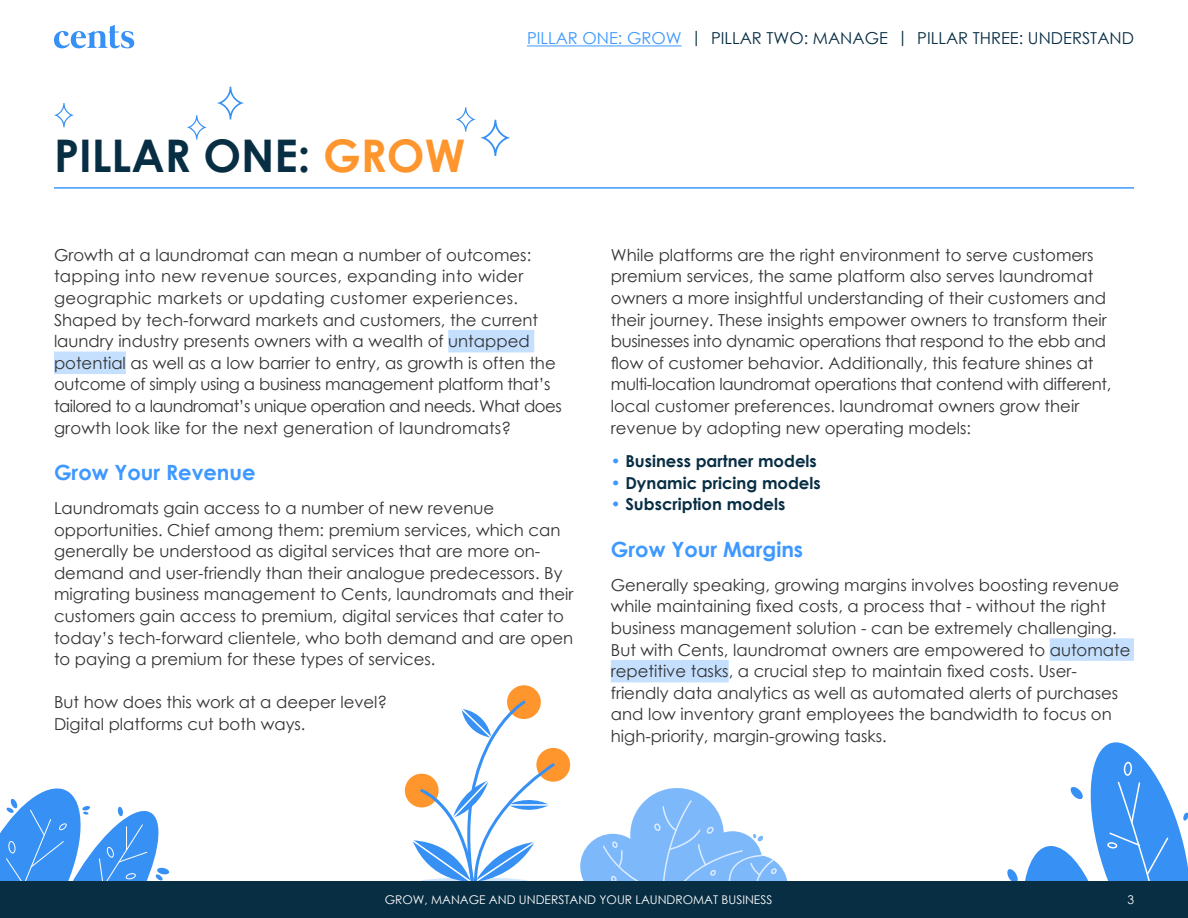
<style>
.page{position:relative;width:1188px;height:918px;background:#fff}
.page>*{position:absolute;margin:0;border:0;box-sizing:border-box;transform-origin:0 0}
.t1{font:700 45px "Century Gothic";color:#082e44}
.t2{font:700 21px "Century Gothic";color:#3d98ff}
.t3{font:16.5px/21.6px "Century Gothic";color:#333}
.t4{font:700 16.5px "Century Gothic";color:#082e44}
.t5{font:16.5px "Century Gothic";color:#082e44}
.t6{font:12px "Century Gothic";color:#fff}
.s1{color:#ff952d}
.s2{color:#3d98ff}
</style>
<div class="page">
<hr style="left:527px;top:46px;width:155px;height:1px;background:#3d98ff">
<svg style="left:54px;top:25px;width:80px;height:23px"></svg>
<svg style="left:1007px;top:742px;width:181px;height:140px"></svg>
<svg style="left:0;top:788px;width:169px;height:94px"></svg>
<div style="left:507px;top:685px;width:34px;height:34px;background:#ff952d;border-radius:50%"></div>
<div style="left:405px;top:774px;width:34px;height:33px;background:#ff952d;border-radius:50%"></div>
<svg style="left:412px;top:700px;width:376px;height:182px"></svg>
<div style="left:448px;top:330px;width:86px;height:22px;background:#c5e0ff"></div>
<div style="left:54px;top:352px;width:72px;height:22px;background:#c5e0ff"></div>
<div style="left:1050px;top:638px;width:84px;height:23px;background:#c5e0ff"></div>
<div style="left:611px;top:660px;width:118px;height:22px;background:#c5e0ff"></div>
<svg style="left:456px;top:107px;width:54px;height:49px"></svg>
<svg style="left:217px;top:87px;width:27px;height:32px"></svg>
<svg style="left:54px;top:103px;width:20px;height:24px"></svg>
<svg style="left:187px;top:115px;width:20px;height:25px"></svg>
<hr style="left:54px;top:187px;width:1080px;height:2px;background:#3d98ff">
<div style="left:0;top:882px;width:1188px;height:36px;background:#082e44"></div>
<h1 class="t1" style="left:54px;top:122px;width:413px">PILLAR ONE: <span class="s1">GROW</span></h1>
<p class="t5" style="left:527px;top:26px;width:609px"><span class="s2">PILLAR ONE: GROW</span> | PILLAR TWO: MANAGE | PILLAR THREE: UNDERSTAND</p>
<p class="t3" style="left:54px;top:244px;width:509px">Growth at a laundromat can mean a number of outcomes: tapping into new revenue sources, expanding into wider geographic markets or updating customer experiences.<br>Shaped by tech-forward markets and customers, the current laundry industry presents owners with a wealth of untapped potential as well as a low barrier to entry, as growth is often the outcome of simply using a business management platform that’s tailored to a laundromat’s unique operation and needs. What does growth look like for the next generation of laundromats?</p>
<p class="t2" style="left:54px;top:457px;width:203px">Grow Your Revenue</p>
<p class="t3" style="left:54px;top:497px;width:521px">Laundromats gain access to a number of new revenue opportunities. Chief among them: premium services, which can generally be understood as digital services that are more on&shy;demand and user-friendly than their analogue predecessors. By migrating business management to Cents, laundromats and their customers gain access to premium, digital services that cater to today’s tech-forward clientele, who both demand and are open to paying a premium for these types of services.</p>
<p class="t3" style="left:54px;top:691px;width:335px">But how does this work at a deeper level?<br>Digital platforms cut both ways.</p>
<p class="t3" style="left:611px;top:244px;width:502px">While platforms are the right environment to serve customers premium services, the same platform also serves laundromat owners a more insightful understanding of their customers and their journey. These insights empower owners to transform their businesses into dynamic operations that respond to the ebb and flow of customer behavior. Additionally, this feature shines at multi-location laundromat operations that contend with different, local customer preferences. laundromat owners grow their revenue by adopting new operating models:</p>
<p class="t4" style="left:611px;top:449px;width:207px"><span class="s2">•</span> Business partner models</p>
<p class="t4" style="left:611px;top:470px;width:211px"><span class="s2">•</span> Dynamic pricing models</p>
<p class="t4" style="left:611px;top:492px;width:176px"><span class="s2">•</span> Subscription models</p>
<p class="t2" style="left:611px;top:534px;width:194px">Grow Your Margins</p>
<p class="t3" style="left:611px;top:574px;width:521px">Generally speaking, growing margins involves boosting revenue while maintaining fixed costs, a process that - without the right business management solution - can be extremely challenging.<br>But with Cents, laundromat owners are empowered to automate repetitive tasks, a crucial step to maintain fixed costs. User&shy;friendly data analytics as well as automated alerts of purchases and low inventory grant employees the bandwidth to focus on high-priority, margin-growing tasks.</p>
<p class="t6" style="left:385px;top:891px;width:389px">GROW, MANAGE AND UNDERSTAND YOUR LAUNDROMAT BUSINESS</p>
<p class="t6" style="left:1127px;top:891px;width:8px">3</p>
</div>
